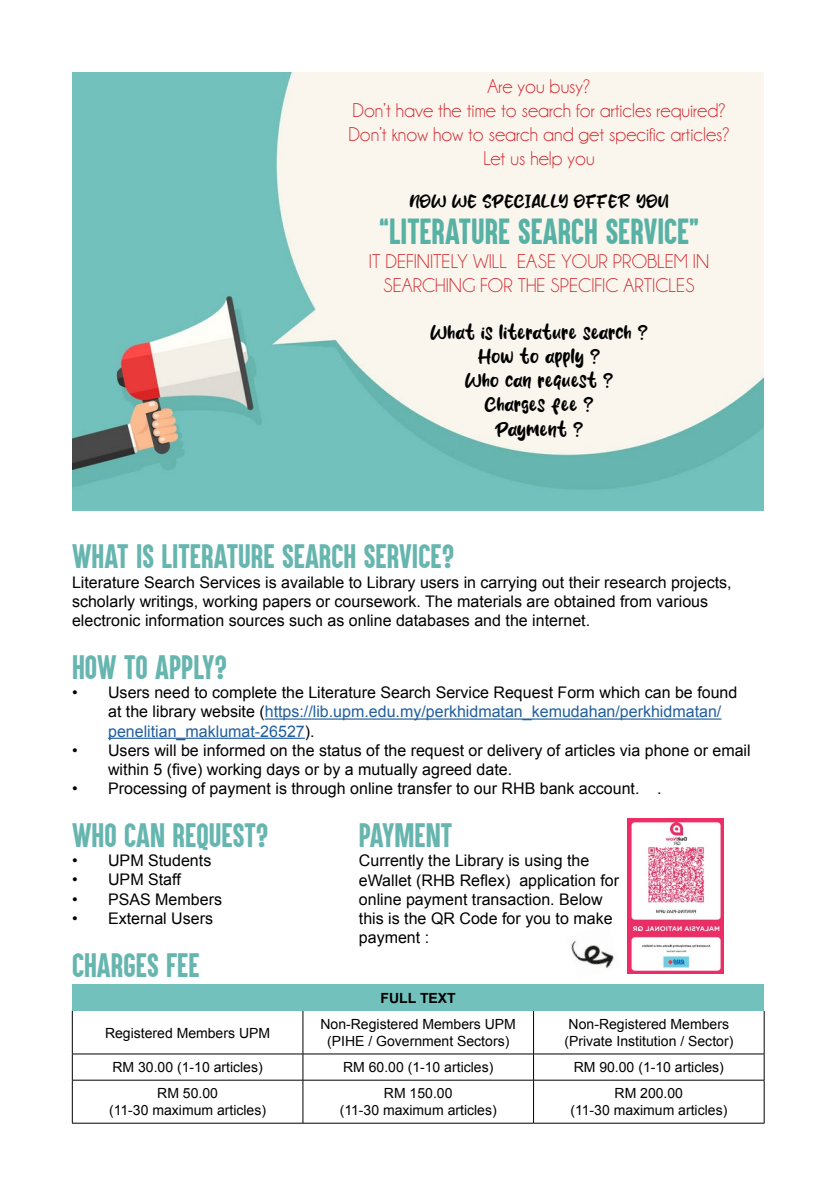
<style>
.page{position:relative;width:836px;height:1196px;background:#fff}
.page>*{position:absolute;margin:0;border:0;box-sizing:border-box;transform-origin:0 0}
.t1{font:30px "Aku&Kamu";color:#57b1a5}
.t2{font:28px "Aku&Kamu";color:#66b5af}
.t3{font:20px/24px "Champagne&Limousines";color:#d2232a;text-align:center}
.t4{font:20px/24px "Mustard Smile";color:#000;text-align:center}
.t5{font:18px "Mustard Smile";color:#000}
.t6{font:16px/19.2px "Arial";color:#000}
.t7{font:14px/16.8px "Arial";color:#000;text-align:center}
.t8{font:700 14px "Arial";color:#000}
.s1{color:#215e9e}
</style>
<div class="page">
<hr style="left:265px;top:718px;width:456px;height:1px;background:#215e9e">
<hr style="left:108px;top:737px;width:197px;height:1px;background:#215e9e">
<div style="left:72px;top:984px;width:691px;height:26px;background:#72c1bc"></div>
<hr style="left:72px;top:1010px;width:1px;height:43px;background:#000">
<hr style="left:302px;top:1010px;width:1px;height:43px;background:#000">
<hr style="left:533px;top:1010px;width:1px;height:43px;background:#000">
<hr style="left:763px;top:1010px;width:1px;height:43px;background:#000">
<hr style="left:72px;top:1053px;width:231px;height:1px;background:#000">
<svg style="left:72px;top:1054px;width:1px;height:25px"></svg>
<hr style="left:72px;top:1079px;width:231px;height:1px;background:#000">
<hr style="left:72px;top:1080px;width:1px;height:42px;background:#000">
<hr style="left:303px;top:1053px;width:230px;height:1px;background:#000">
<svg style="left:302px;top:1054px;width:1px;height:25px"></svg>
<hr style="left:533px;top:1053px;width:231px;height:1px;background:#000">
<svg style="left:533px;top:1054px;width:1px;height:25px"></svg>
<svg style="left:763px;top:1054px;width:1px;height:25px"></svg>
<hr style="left:303px;top:1079px;width:230px;height:1px;background:#000">
<hr style="left:302px;top:1080px;width:1px;height:42px;background:#000">
<hr style="left:533px;top:1079px;width:231px;height:1px;background:#000">
<hr style="left:533px;top:1080px;width:1px;height:42px;background:#000">
<hr style="left:763px;top:1080px;width:1px;height:42px;background:#000">
<hr style="left:72px;top:1122px;width:231px;height:1px;background:#000">
<hr style="left:303px;top:1122px;width:230px;height:1px;background:#000">
<hr style="left:533px;top:1122px;width:231px;height:1px;background:#000">
<img style="left:72px;top:72px;width:691px;height:438px">
<img style="left:627px;top:818px;width:96px;height:155px">
<img style="left:571px;top:941px;width:43px;height:27px">
<p class="t3" style="left:348px;top:75px;width:383px">Are you busy?<br>Don’t have the time to search for articles required?<br>Don’t know how to search and get specific articles?<br>Let us help you</p>
<p class="t5" style="left:409px;top:192px;width:260px">NOW WE SPECIALLY OFFER YOU</p>
<h1 class="t1" style="left:379px;top:212px;width:321px">“LITERATURE SEARCH SERVICE”</h1>
<p class="t3" style="left:369px;top:250px;width:341px">IT DEFINITELY WILL EASE YOUR PROBLEM IN<br>SEARCHING FOR THE SPECIFIC ARTICLES</p>
<p class="t4" style="left:430px;top:321px;width:219px">What is literature search ?<br>How to apply ?<br>Who can request ?<br>Charges fee ?<br>Payment ?</p>
<h2 class="t2" style="left:72px;top:538px;width:383px">WHAT IS LITERATURE SEARCH SERVICE?</h2>
<p class="t6" style="left:72px;top:572px;width:660px">Literature Search Services is available to Library users in carrying out their research projects, scholarly writings, working papers or coursework. The materials are obtained from various electronic information sources such as online databases and the internet.</p>
<h2 class="t2" style="left:72px;top:648px;width:156px">HOW TO APPLY?</h2>
<p class="t6" style="left:108px;top:683px;width:630px;text-indent:-36px">• Users need to complete the Literature Search Service Request Form which can be found at the library website (<span class="s1">https://lib.upm.edu.my/perkhidmatan_kemudahan/perkhidmatan/ penelitian_maklumat-26527</span>).</p>
<p class="t6" style="left:108px;top:740px;width:644px;text-indent:-36px">• Users will be informed on the status of the request or delivery of articles via phone or email within 5 (five) working days or by a mutually agreed date.</p>
<p class="t6" style="left:72px;top:779px;width:591px">• Processing of payment is through online transfer to our RHB bank account. .</p>
<h2 class="t2" style="left:72px;top:816px;width:198px">WHO CAN REQUEST?</h2>
<p class="t6" style="left:72px;top:851px;width:141px">• UPM Students</p>
<p class="t6" style="left:72px;top:870px;width:110px">• UPM Staff</p>
<p class="t6" style="left:72px;top:889px;width:151px">• PSAS Members</p>
<p class="t6" style="left:72px;top:908px;width:142px">• External Users</p>
<h2 class="t2" style="left:72px;top:946px;width:129px">CHARGES FEE</h2>
<p class="t8" style="left:380px;top:988px;width:77px">FULL TEXT</p>
<p class="t7" style="left:105px;top:1024px;width:166px">Registered Members UPM</p>
<p class="t7" style="left:320px;top:1015px;width:197px">Non-Registered Members UPM (PIHE / Government Sectors)</p>
<p class="t7" style="left:564px;top:1015px;width:170px">Non-Registered Members (Private Institution / Sector)</p>
<p class="t7" style="left:112px;top:1058px;width:152px">RM 30.00 (1-10 articles)</p>
<p class="t7" style="left:343px;top:1058px;width:152px">RM 60.00 (1-10 articles)</p>
<p class="t7" style="left:573px;top:1058px;width:152px">RM 90.00 (1-10 articles)</p>
<p class="t7" style="left:109px;top:1084px;width:158px">RM 50.00<br>(11-30 maximum articles)</p>
<p class="t7" style="left:339px;top:1084px;width:158px">RM 150.00<br>(11-30 maximum articles)</p>
<p class="t7" style="left:570px;top:1084px;width:158px">RM 200.00<br>(11-30 maximum articles)</p>
<h2 class="t2" style="left:359px;top:816px;width:95px">PAYMENT</h2>
<p class="t6" style="left:359px;top:851px;width:261px">Currently the Library is using the eWallet (RHB Reflex) application for online payment transaction. Below this is the QR Code for you to make payment :</p>
</div>
